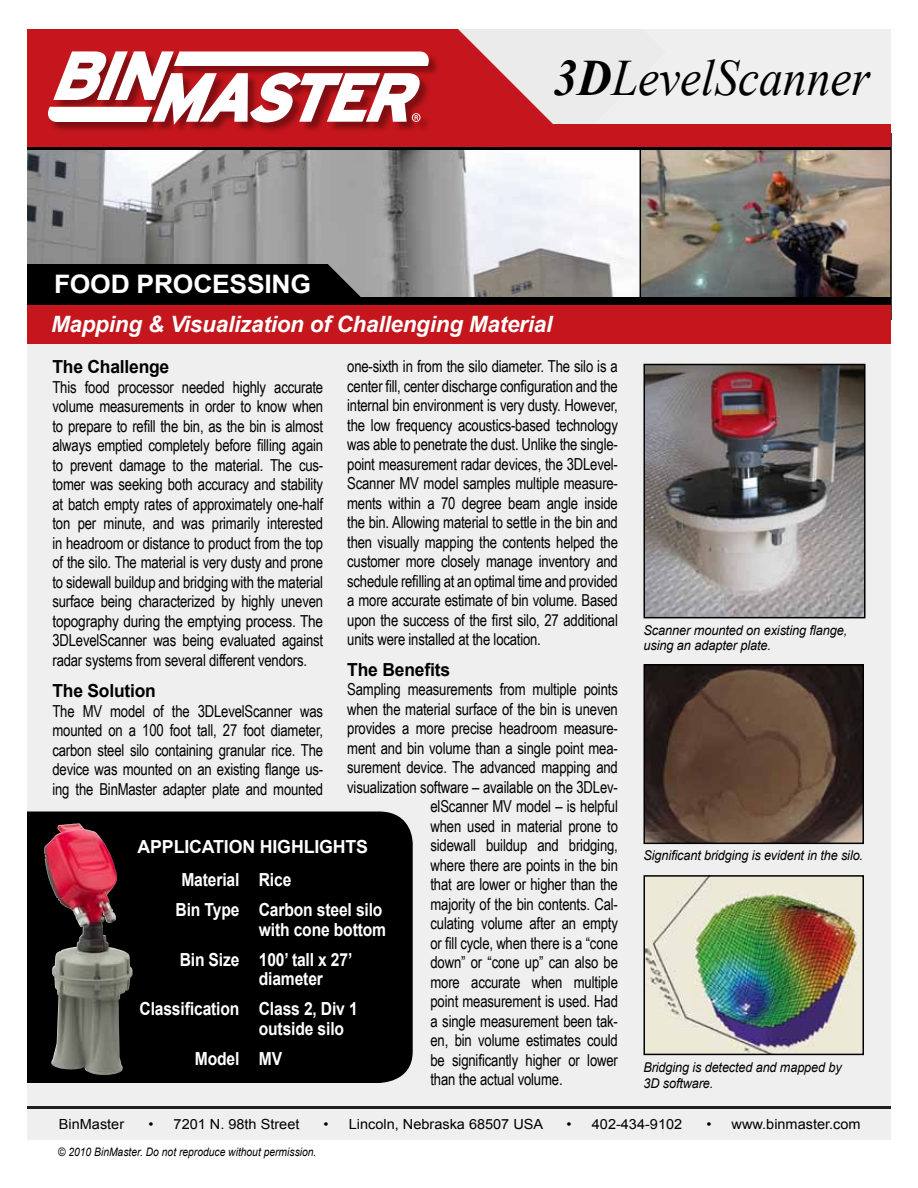
<style>
.page{position:relative;width:918px;height:1188px;background:#fff}
.page>*{position:absolute;margin:0;border:0;box-sizing:border-box;transform-origin:0 0}
.t1{font:italic 51px "Times New Roman";color:#000;scale:.93 1}
.t2{font:700 25.5px "Arial";letter-spacing:-.01em;color:#fff;scale:1.04 1}
.t3{font:italic 700 22.5px "Arial";letter-spacing:-.01em;color:#fff}
.t4{font:700 18px/19.5px "Arial";letter-spacing:-.01em;color:#fff;scale:.87 1}
.t5{font:700 18px "Arial";letter-spacing:-.01em;color:#000}
.t6{font:700 18px/33px "Arial";letter-spacing:-.01em;color:#fff}
.t7{font:16.5px/19.5px "Arial Narrow";letter-spacing:-.01em;color:#000;text-align:justify}
.t8{font:13.95px "Arial";color:#000;scale:1.04 1}
.t9{font:italic 13.5px/16.2px "Arial";letter-spacing:-.01em;color:#000;scale:.94 1}
.t10{font:italic 13.5px/15px "Arial";letter-spacing:-.01em;color:#000;scale:.95 1}
.t11{font:italic 11.7px "Arial";color:#000;scale:.88 1}
.s1{font-weight:700}
</style>
<div class="page">
<div style="left:27px;top:27px;width:864px;height:1113px;background:#efeff0"></div>
<svg style="left:27px;top:812px;width:386px;height:271px;background:#0d0909"></svg>
<img style="left:647px;top:367px;width:216px;height:248px">
<div style="left:644px;top:364px;width:222px;height:254px;border:2px solid #000"></div>
<img style="left:647px;top:667px;width:214px;height:174px">
<div style="left:644px;top:664px;width:220px;height:180px;border:2px solid #000"></div>
<img style="left:647px;top:878px;width:214px;height:174px">
<div style="left:644px;top:875px;width:220px;height:180px;border:2px solid #000"></div>
<img style="left:28px;top:150px;width:612px;height:148px">
<div style="left:27px;top:27px;width:564px;height:112px;background:#c4161c"></div>
<img style="left:643px;top:150px;width:246px;height:148px">
<svg style="left:450px;top:28px;width:216px;height:96px"></svg>
<hr style="left:27px;top:1106px;width:864px;height:3px;background:#231f20">
<div style="left:27px;top:143px;width:864px;height:7px;background:#000"></div>
<div style="left:27px;top:298px;width:864px;height:10px;background:#000"></div>
<div style="left:27px;top:264px;width:301px;height:40px;background:#000"></div>
<div style="left:27px;top:305px;width:864px;height:39px;background:#c4161c"></div>
<div style="left:27px;top:124px;width:864px;height:23px;background:#c4161c"></div>
<div style="left:15px;top:0;width:889px;height:28px;background:#fff"></div>
<svg style="left:328px;top:264px;width:40px;height:34px"></svg>
<div style="left:49px;top:52px;width:390px;height:83px;background:#000;opacity:.35"></div>
<svg style="left:48px;top:51px;width:381px;height:74px;background:#d79ea0"></svg>
<img style="left:44px;top:823px;width:39px;height:247px">
<h2 class="t2" style="left:54px;top:268px;width:249px">Food Processing</h2>
<h1 class="t1" style="left:554px;top:42px;width:341px"><span class="s1">3D</span>LevelScanner</h1>
<h3 class="t3" style="left:51px;top:309px;width:503px">Mapping &amp; Visualization of Challenging Material</h3>
<p class="t7" style="left:347px;top:356px;width:272px">one-sixth in from the silo diameter. The silo is a center fill, center discharge configuration and the internal bin environment is very dusty. However, the low frequency acoustics-based technology was able to penetrate the dust. Unlike the single&shy;point measurement radar devices, the 3DLevel-Scanner MV model samples multiple measure&shy;ments within a 70 degree beam angle inside the bin. Allowing material to settle in the bin and then visually mapping the contents helped the customer more closely manage inventory and schedule refilling at an optimal time and provided a more accurate estimate of bin volume. Based upon the success of the first silo, 27 additional units were installed at the location.</p>
<p class="t5" style="left:347px;top:658px;width:105px">The Benefits</p>
<p class="t7" style="left:347px;top:679px;width:272px">Sampling measurements from multiple points</p>
<p class="t7" style="left:347px;top:699px;width:272px">when the material surface of the bin is uneven</p>
<p class="t7" style="left:347px;top:718px;width:272px">provides a more precise headroom measure-</p>
<p class="t7" style="left:347px;top:738px;width:272px">ment and bin volume than a single point mea-</p>
<p class="t7" style="left:347px;top:757px;width:272px">surement device. The advanced mapping and</p>
<p class="t7" style="left:347px;top:777px;width:272px">visualization software – available on the 3DLev-</p>
<p class="t7" style="left:431px;top:796px;width:189px">elScanner MV model – is helpful</p>
<p class="t7" style="left:431px;top:816px;width:189px">when used in material prone to</p>
<p class="t7" style="left:431px;top:835px;width:189px">sidewall buildup and bridging,</p>
<p class="t7" style="left:431px;top:855px;width:189px">where there are points in the bin</p>
<p class="t7" style="left:431px;top:874px;width:189px">that are lower or higher than the</p>
<p class="t7" style="left:431px;top:894px;width:189px">majority of the bin contents. Cal-</p>
<p class="t7" style="left:431px;top:913px;width:189px">culating volume after an empty</p>
<p class="t7" style="left:431px;top:933px;width:189px">or fill cycle, when there is a “cone</p>
<p class="t7" style="left:431px;top:952px;width:189px">down” or “cone up” can also be</p>
<p class="t7" style="left:431px;top:972px;width:189px">more accurate when multiple</p>
<p class="t7" style="left:431px;top:991px;width:189px">point measurement is used. Had</p>
<p class="t7" style="left:431px;top:1011px;width:189px">a single measurement been tak-</p>
<p class="t7" style="left:431px;top:1030px;width:189px">en, bin volume estimates could</p>
<p class="t7" style="left:431px;top:1050px;width:189px">be significantly higher or lower</p>
<p class="t7" style="left:431px;top:1069px;width:134px">than the actual volume.</p>
<p class="t5" style="left:52px;top:355px;width:118px">The Challenge</p>
<p class="t7" style="left:52px;top:376px;width:272px">This food processor needed highly accurate volume measurements in order to know when to prepare to refill the bin, as the bin is almost always emptied completely before filling again to prevent damage to the material. The cus&shy;tomer was seeking both accuracy and stability at batch empty rates of approximately one-half ton per minute, and was primarily interested in headroom or distance to product from the top of the silo. The material is very dusty and prone to sidewall buildup and bridging with the material surface being characterized by highly uneven topography during the emptying process. The 3DLevelScanner was being evaluated against radar systems from several different vendors.</p>
<p class="t5" style="left:52px;top:679px;width:105px">The Solution</p>
<p class="t7" style="left:52px;top:700px;width:272px">The MV model of the 3DLevelScanner was mounted on a 100 foot tall, 27 foot diameter, carbon steel silo containing granular rice. The device was mounted on an existing flange us&shy;ing the BinMaster adapter plate and mounted</p>
<p class="t6" style="left:138px;top:831px;width:64px">Applicat</p>
<p class="t6" style="left:181px;top:831px;width:164px;text-indent:43px">ion Highlights<br>Material Rice</p>
<p class="t4" style="left:176px;top:901px;width:243px;text-align:right">Bin Type Carbon steel silo with cone bottom</p>
<p class="t4" style="left:259px;top:950px;width:109px;text-indent:-79px">Bin Size 100’ tall x 27’ diameter</p>
<p class="t4" style="left:259px;top:1000px;width:115px;text-indent:-119px">Classification Class 2, Div 1 outside silo</p>
<p class="t4" style="left:195px;top:1049px;width:102px">Model MV</p>
<p class="t10" style="left:644px;top:623px;width:216px">Scanner mounted on existing flange, using an adapter plate.</p>
<p class="t9" style="left:644px;top:848px;width:235px">Significant bridging is evident in the silo.</p>
<p class="t9" style="left:644px;top:1059px;width:212px">Bridging is detected and mapped by<br>3D software.</p>
<p class="t8" style="left:59px;top:1115px;width:64px">BinMaster</p>
<p class="t8" style="left:148px;top:1115px;width:147px">• 7201 N. 98th Street</p>
<p class="t8" style="left:324px;top:1115px;width:213px">• Lincoln, Nebraska 68507 USA</p>
<p class="t8" style="left:567px;top:1115px;width:113px">• 402-434-9102</p>
<p class="t8" style="left:706px;top:1115px;width:150px">• www.binmaster.com</p>
<p class="t11" style="left:58px;top:1144px;width:295px">© 2010 BinMaster. Do not reproduce without permission.</p>
</div>
